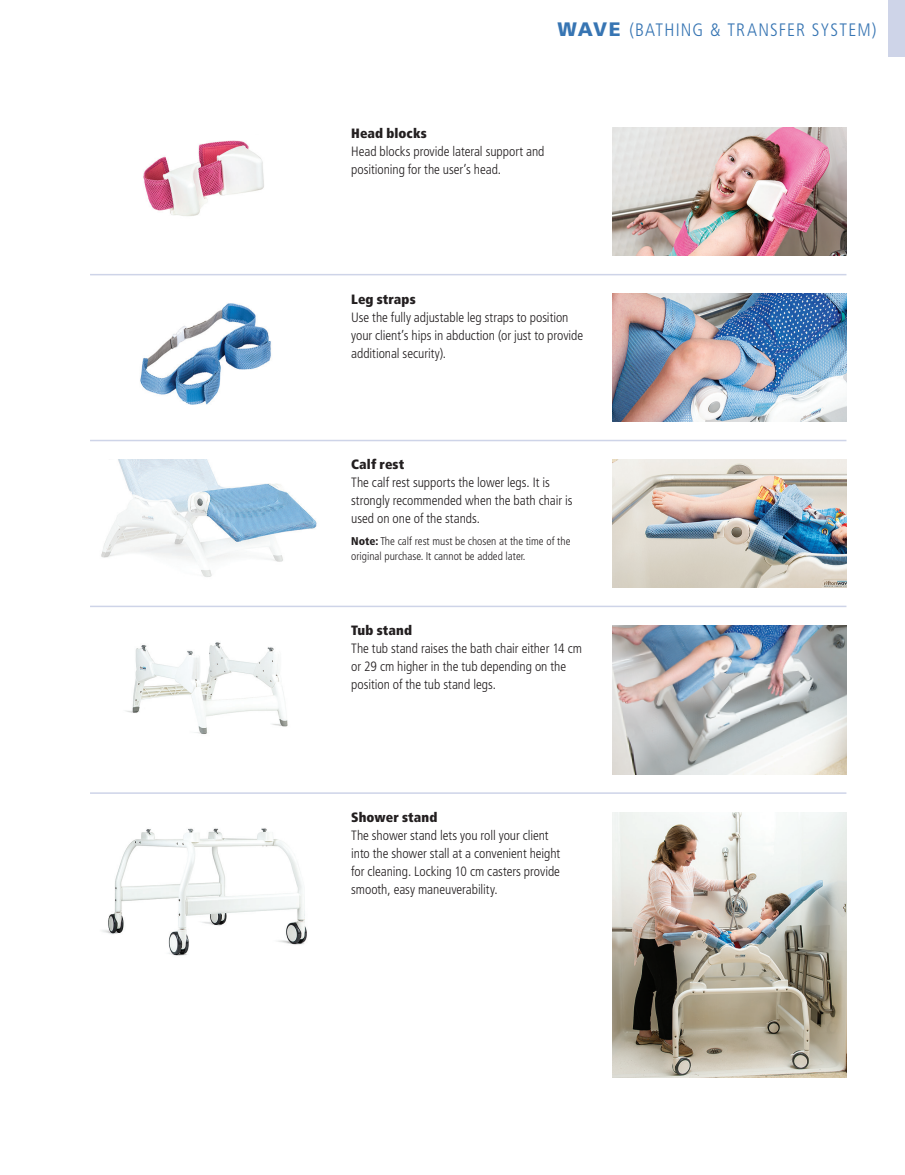
<style>
.page{position:relative;width:905px;height:1175px;background:#fff}
.page>*{position:absolute;margin:0;border:0;box-sizing:border-box;transform-origin:0 0}
.t1{font:300 condensed 18px "Frutiger LT Std";letter-spacing:.06em;color:#3775b3}
.Text_Frut_47_Light_9{font:300 condensed 13.5px/18px "Frutiger LT Std";letter-spacing:-.005em;color:#231f20}
.Caption_subhead_9_12{font:900 condensed 13.5px "Frutiger LT Std";letter-spacing:.01em;color:#231f20}
.Size_measures{font:300 condensed 11.25px/15px "Frutiger LT Std";color:#231f20}
.s1{font-weight:900;font-stretch:normal;font-size:19.5px}
.s2{font-weight:900}
</style>
<div class="page">
<div style="left:888px;top:0;width:16px;height:57px;background:#ced4e8"></div>
<hr style="left:90px;top:605px;width:756px;height:2px;background:#ced4e8">
<img style="left:612px;top:459px;width:234px;height:128px">
<img style="left:612px;top:625px;width:234px;height:149px">
<img style="left:612px;top:293px;width:234px;height:129px">
<hr style="left:90px;top:440px;width:756px;height:1px;background:#ced4e8">
<hr style="left:90px;top:792px;width:756px;height:2px;background:#ced4e8">
<img style="left:612px;top:812px;width:234px;height:265px">
<hr style="left:90px;top:274px;width:756px;height:1px;background:#ced4e8">
<img style="left:612px;top:128px;width:234px;height:128px">
<img style="left:101px;top:459px;width:216px;height:118px">
<img style="left:126px;top:642px;width:162px;height:92px">
<img style="left:140px;top:303px;width:131px;height:102px">
<img style="left:102px;top:828px;width:205px;height:128px">
<img style="left:143px;top:140px;width:121px;height:76px">
<h1 class="t1" style="left:557px;top:20px;width:320px"><span class="s1">WAVE</span> (BATHING &amp; TRANSFER SYSTEM)</h1>
<p class="Caption_subhead_9_12" style="left:351px;top:125px;width:77px">Head blocks</p>
<p class="Text_Frut_47_Light_9" style="left:351px;top:142px;width:195px">Head blocks provide lateral support and positioning for the user’s head.</p>
<p class="Caption_subhead_9_12" style="left:351px;top:290px;width:66px">Leg straps</p>
<p class="Text_Frut_47_Light_9" style="left:351px;top:308px;width:234px">Use the fully adjustable leg straps to position your client’s hips in abduction (or just to provide additional security).</p>
<p class="Caption_subhead_9_12" style="left:351px;top:456px;width:54px">Calf rest</p>
<p class="Text_Frut_47_Light_9" style="left:351px;top:474px;width:223px">The calf rest supports the lower legs. It is strongly recommended when the bath chair is used on one of the stands.</p>
<p class="Size_measures" style="left:351px;top:534px;width:221px"><span class="s2">Note:</span> The calf rest must be chosen at the time of the original purchase. It cannot be added later.</p>
<p class="Caption_subhead_9_12" style="left:351px;top:622px;width:62px">Tub stand</p>
<p class="Text_Frut_47_Light_9" style="left:351px;top:640px;width:232px">The tub stand raises the bath chair either 14 cm or 29 cm higher in the tub depending on the position of the tub stand legs.</p>
<p class="Caption_subhead_9_12" style="left:351px;top:809px;width:88px">Shower stand</p>
<p class="Text_Frut_47_Light_9" style="left:351px;top:826px;width:211px">The shower stand lets you roll your client into the shower stall at a convenient height for cleaning. Locking 10 cm casters provide smooth, easy maneuverability.</p>
</div>
